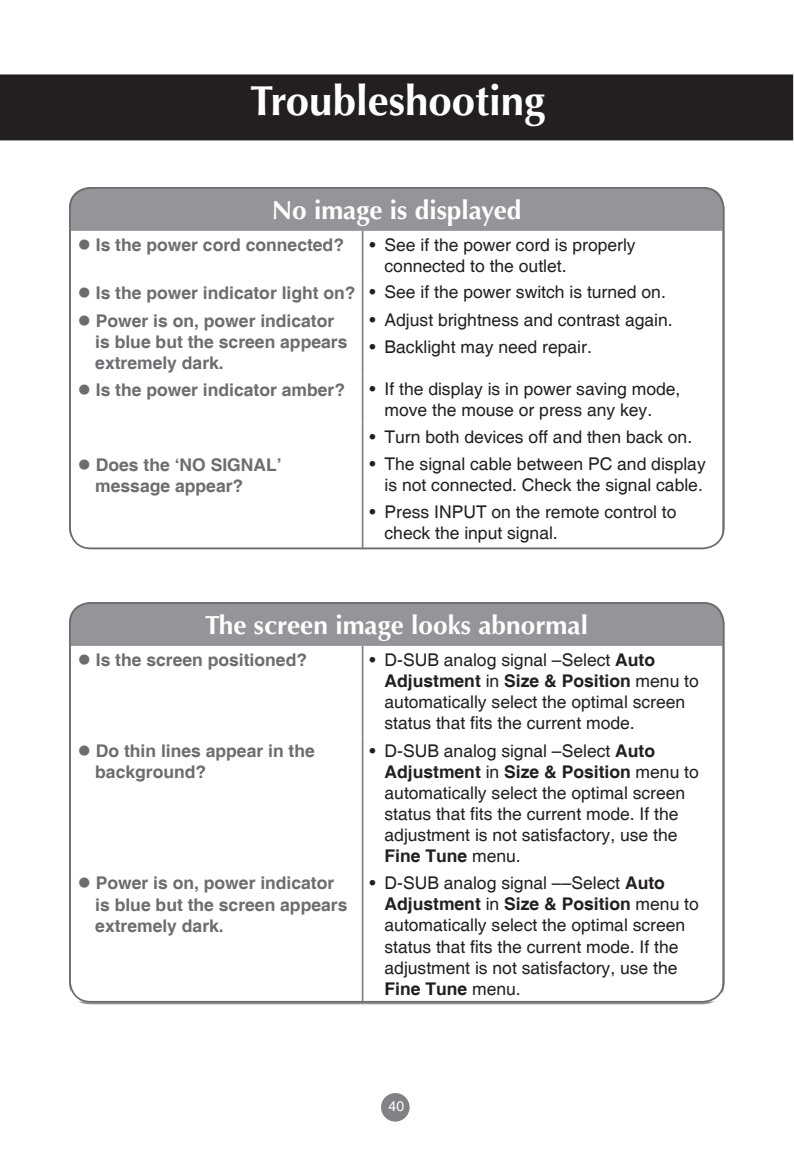
<style>
.page{position:relative;width:794px;height:1165px;background:#fff}
.page>*{position:absolute;margin:0;border:0;box-sizing:border-box;transform-origin:0 0}
.Header_1{font:700 42px "Optima LT Std";color:#fff}
.Body{font:700 26.25px "Optima LT Std";color:#fff}
.Body_bullet{font:17.5px/21px "Helvetica";color:#231f20}
.Body-2{font:700 17.5px/21px "Helvetica";color:#6c6d70}
.t1{font:14px "Helvetica";color:#fff}
.s1{font-weight:700}
</style>
<div class="page">
<div style="left:381px;top:1092px;width:28px;height:29px;background:#808285;border-radius:50%"></div>
<div style="left:0;top:74px;width:792px;height:66px;background:#231f20"></div>
<div style="left:69px;top:187px;width:655px;height:362px;background:#939598;border-radius:21px"></div>
<div style="left:71px;top:231px;width:651px;height:318px;background:#fff"></div>
<hr style="left:361px;top:231px;width:2px;height:47px;background:#808285">
<hr style="left:361px;top:278px;width:2px;height:28px;background:#808285">
<hr style="left:361px;top:306px;width:2px;height:27px;background:#808285">
<hr style="left:361px;top:333px;width:2px;height:42px;background:#808285">
<hr style="left:361px;top:375px;width:2px;height:48px;background:#808285">
<hr style="left:361px;top:423px;width:2px;height:27px;background:#808285">
<hr style="left:361px;top:450px;width:2px;height:48px;background:#808285">
<hr style="left:361px;top:498px;width:2px;height:51px;background:#808285">
<div style="left:69px;top:187px;width:655px;height:362px;border:2px solid #6c6d70;border-radius:21px"></div>
<div style="left:69px;top:602px;width:655px;height:402px;background:#939598;border-radius:21px"></div>
<div style="left:71px;top:645px;width:651px;height:356px;background:#fff"></div>
<hr style="left:361px;top:645px;width:2px;height:91px;background:#808285">
<hr style="left:361px;top:736px;width:2px;height:132px;background:#808285">
<hr style="left:361px;top:868px;width:2px;height:133px;background:#808285">
<div style="left:69px;top:602px;width:655px;height:400px;border:2px solid #6c6d70;border-radius:21px"></div>
<p class="Header_1" style="left:250px;top:76px;width:296px">Troubleshooting</p>
<p class="Body" style="left:271px;top:194px;width:251px">No image is displayed</p>
<p class="Body-2" style="left:78px;top:235px;width:267px">● Is the power cord connected?</p>
<p class="Body_bullet" style="left:384px;top:234px;width:252px;text-indent:-15px">• See if the power cord is properly connected to the outlet.</p>
<p class="Body-2" style="left:78px;top:283px;width:279px">● Is the power indicator light on?</p>
<p class="Body_bullet" style="left:369px;top:282px;width:297px">• See if the power switch is turned on.</p>
<p class="Body-2" style="left:95px;top:311px;width:253px;text-indent:-17px">● Power is on, power indicator is blue but the screen appears extremely dark.</p>
<p class="Body_bullet" style="left:369px;top:310px;width:304px">• Adjust brightness and contrast again.</p>
<p class="Body_bullet" style="left:369px;top:336px;width:224px">• Backlight may need repair.</p>
<p class="Body-2" style="left:78px;top:380px;width:268px">● Is the power indicator amber?</p>
<p class="Body_bullet" style="left:384px;top:379px;width:297px;text-indent:-15px">• If the display is in power saving mode, move the mouse or press any key.</p>
<p class="Body_bullet" style="left:369px;top:427px;width:324px">• Turn both devices off and then back on.</p>
<p class="Body-2" style="left:95px;top:455px;width:188px;text-indent:-17px">● Does the ‘NO SIGNAL’ message appear?</p>
<p class="Body_bullet" style="left:369px;top:454px;width:337px;text-align:right">• The signal cable between PC and display is not connected. Check the signal cable.</p>
<p class="Body_bullet" style="left:384px;top:501px;width:293px;text-indent:-15px">• Press INPUT on the remote control to check the input signal.</p>
<p class="Body" style="left:205px;top:609px;width:384px">The screen image looks abnormal</p>
<p class="Body-2" style="left:78px;top:650px;width:230px">● Is the screen positioned?</p>
<p class="Body_bullet" style="left:384px;top:650px;width:316px;text-indent:-15px">• D-SUB analog signal –Select <span class="s1">Auto Adjustment</span> in <span class="s1">Size &amp; Position</span> menu to automatically select the optimal screen status that fits the current mode.</p>
<p class="Body-2" style="left:95px;top:741px;width:221px;text-indent:-17px">● Do thin lines appear in the background?</p>
<p class="Body_bullet" style="left:384px;top:740px;width:316px;text-indent:-15px">• D-SUB analog signal –Select <span class="s1">Auto Adjustment</span> in <span class="s1">Size &amp; Position</span> menu to automatically select the optimal screen status that fits the current mode. If the adjustment is not satisfactory, use the <span class="s1">Fine Tune</span> menu.</p>
<p class="Body-2" style="left:95px;top:873px;width:253px;text-indent:-17px">● Power is on, power indicator is blue but the screen appears extremely dark.</p>
<p class="Body_bullet" style="left:384px;top:873px;width:316px;text-indent:-15px">• D-SUB analog signal ––Select <span class="s1">Auto Adjustment</span> in <span class="s1">Size &amp; Position</span> menu to automatically select the optimal screen status that fits the current mode. If the adjustment is not satisfactory, use the <span class="s1">Fine Tune</span> menu.</p>
<p class="t1" style="left:388px;top:1098px;width:17px">40</p>
</div>
